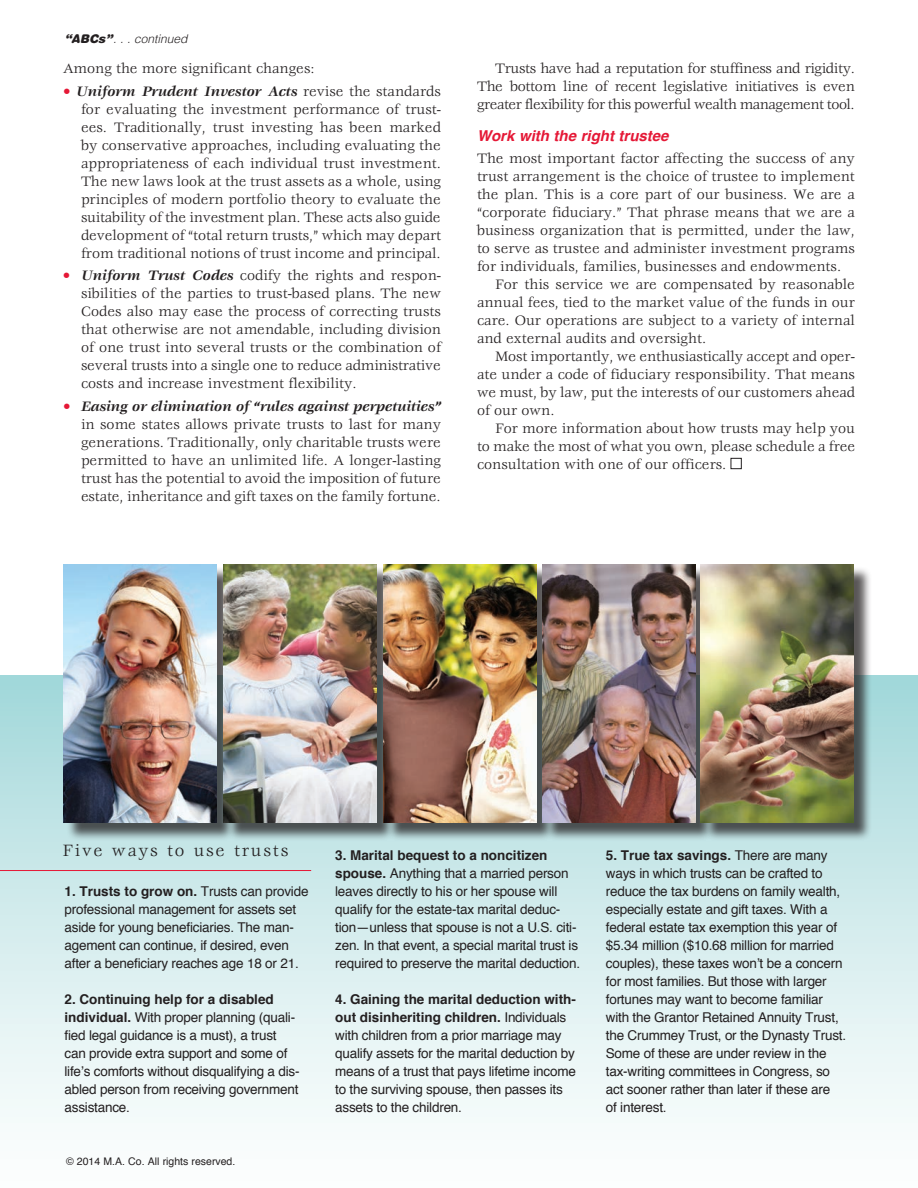
<style>
.page{position:relative;width:918px;height:1188px;background:#fff}
.page>*{position:absolute;margin:0;border:0;box-sizing:border-box;transform-origin:0 0}
.Box_Head{font:18px "Veljovic";letter-spacing:.1em;color:#231f20}
.bulleted_body{font:15px/18px "Veljovic";letter-spacing:-.005em;color:#231f20;text-align:justify}
.Body{font:15px/18px "Veljovic";letter-spacing:-.01em;color:#231f20;text-align:justify}
.Body_no_indent{font:15px/18px "Veljovic";color:#231f20;text-align:justify}
.Color_subhead{font:italic 700 15px "Helvetica";color:#e51836}
.box_text{font:13.5px/18px "Helvetica";letter-spacing:-.015em;color:#231f20}
.t1{font:italic 300 12px "Helvetica";color:#231f20}
.t2{font:10.5px "Helvetica";color:#231f20}
.s1{font-family:"Helvetica Rounded";font-weight:900}
.s2{color:#e51836}
.s3{font-weight:700;font-style:italic}
.s4{font-weight:700}
</style>
<div class="page">
<div style="left:0;top:675px;width:918px;height:513px;background:linear-gradient(to bottom,#a4d8da,#fff)"></div>
<div style="left:731px;top:458px;width:11px;height:11px;border:1px solid #231f20"></div>
<div style="left:66px;top:566px;width:170px;height:275px;background:#231f20;opacity:.75"></div>
<img style="left:64px;top:564px;width:153px;height:259px">
<div style="left:226px;top:566px;width:170px;height:275px;background:#231f20;opacity:.75"></div>
<img style="left:224px;top:564px;width:153px;height:259px">
<div style="left:386px;top:566px;width:170px;height:275px;background:#231f20;opacity:.75"></div>
<img style="left:384px;top:564px;width:153px;height:259px">
<div style="left:544px;top:566px;width:170px;height:275px;background:#231f20;opacity:.75"></div>
<img style="left:542px;top:564px;width:153px;height:259px">
<div style="left:703px;top:566px;width:170px;height:275px;background:#231f20;opacity:.75"></div>
<img style="left:701px;top:564px;width:153px;height:259px">
<hr style="left:0;top:870px;width:311px;height:1px;background:#e51836">
<p class="t1" style="left:64px;top:31px;width:125px"><span class="s1">“ABCs”</span>. . . continued</p>
<p class="Body_no_indent" style="left:63px;top:60px;width:253px">Among the more significant changes:</p>
<p class="bulleted_body" style="left:81px;top:83px;width:362px;text-indent:-18px"><span class="s2">•</span> <span class="s3">Uniform Prudent Investor Acts</span> revise the standards for evaluating the investment performance of trust&shy;ees. Traditionally, trust investing has been marked by conservative approaches, including evaluating the appropriateness of each individual trust investment.<br>The new laws look at the trust assets as a whole, using principles of modern portfolio theory to evaluate the suitability of the investment plan. These acts also guide development of “total return trusts,” which may depart from traditional notions of trust income and principal.</p>
<p class="bulleted_body" style="left:81px;top:267px;width:362px;text-indent:-18px"><span class="s2">•</span> <span class="s3">Uniform Trust Codes</span> codify the rights and respon&shy;sibilities of the parties to trust-based plans. The new Codes also may ease the process of correcting trusts that otherwise are not amendable, including division of one trust into several trusts or the combination of several trusts into a single one to reduce administrative costs and increase investment flexibility.</p>
<p class="bulleted_body" style="left:81px;top:398px;width:362px;text-indent:-18px"><span class="s2">•</span> <span class="s3">Easing or elimination of “rules against perpetuities” </span>in some states allows private trusts to last for many generations. Traditionally, only charitable trusts were permitted to have an unlimited life. A longer-lasting trust has the potential to avoid the imposition of future estate, inheritance and gift taxes on the family fortune.</p>
<p class="Body" style="left:477px;top:60px;width:380px;text-indent:18px">Trusts have had a reputation for stuffiness and rigidity.<br>The bottom line of recent legislative initiatives is even greater flexibility for this powerful wealth management tool.</p>
<p class="Color_subhead" style="left:477px;top:123px;width:193px">Work with the right trustee</p>
<p class="Body_no_indent" style="left:477px;top:150px;width:380px">The most important factor affecting the success of any trust arrangement is the choice of trustee to implement the plan. This is a core part of our business. We are a “corporate fiduciary.” That phrase means that we are a business organization that is permitted, under the law, to serve as trustee and administer investment programs for individuals, families, businesses and endowments.</p>
<p class="Body" style="left:477px;top:276px;width:379px;text-indent:18px">For this service we are compensated by reasonable annual fees, tied to the market value of the funds in our care. Our operations are subject to a variety of internal and external audits and oversight.</p>
<p class="Body" style="left:477px;top:348px;width:380px;text-indent:18px">Most importantly, we enthusiastically accept and oper&shy;ate under a code of fiduciary responsibility. That means we must, by law, put the interests of our customers ahead of our own.</p>
<p class="Body" style="left:477px;top:420px;width:380px;text-indent:18px">For more information about how trusts may help you to make the most of what you own, please schedule a free consultation with one of our officers.</p>
<p class="Box_Head" style="left:62px;top:841px;width:227px">Five ways to use trusts</p>
<p class="box_text" style="left:64px;top:882px;width:246px"><span class="s4">1. Trusts to grow on.</span> Trusts can provide professional management for assets set aside for young beneficiaries. The man&shy;agement can continue, if desired, even after a beneficiary reaches age 18 or 21.</p>
<p class="box_text" style="left:64px;top:990px;width:237px"><span class="s4">2. Continuing help for a disabled individual.</span> With proper planning (quali&shy;fied legal guidance is a must), a trust can provide extra support and some of life’s comforts without disqualifying a dis&shy;abled person from receiving government assistance.</p>
<p class="t2" style="left:66px;top:1153px;width:171px">© 2014 M.A. Co. All rights reserved.</p>
<p class="box_text" style="left:335px;top:846px;width:247px"><span class="s4">3. Marital bequest to a noncitizen spouse.</span> Anything that a married person leaves directly to his or her spouse will qualify for the estate-tax marital deduc&shy;tion—unless that spouse is not a U.S. citi&shy;zen. In that event, a special marital trust is required to preserve the marital deduction.</p>
<p class="box_text" style="left:335px;top:990px;width:242px"><span class="s4">4. Gaining the marital deduction with&shy;out disinheriting children.</span> Individuals with children from a prior marriage may qualify assets for the marital deduction by means of a trust that pays lifetime income to the surviving spouse, then passes its assets to the children.</p>
<p class="box_text" style="left:606px;top:846px;width:242px"><span class="s4">5. True tax savings.</span> There are many ways in which trusts can be crafted to reduce the tax burdens on family wealth, especially estate and gift taxes. With a federal estate tax exemption this year of $5.34 million ($10.68 million for married couples), these taxes won’t be a concern for most families. But those with larger fortunes may want to become familiar with the Grantor Retained Annuity Trust, the Crummey Trust, or the Dynasty Trust.<br>Some of these are under review in the tax-writing committees in Congress, so act sooner rather than later if these are<br>of interest.</p>
</div>
